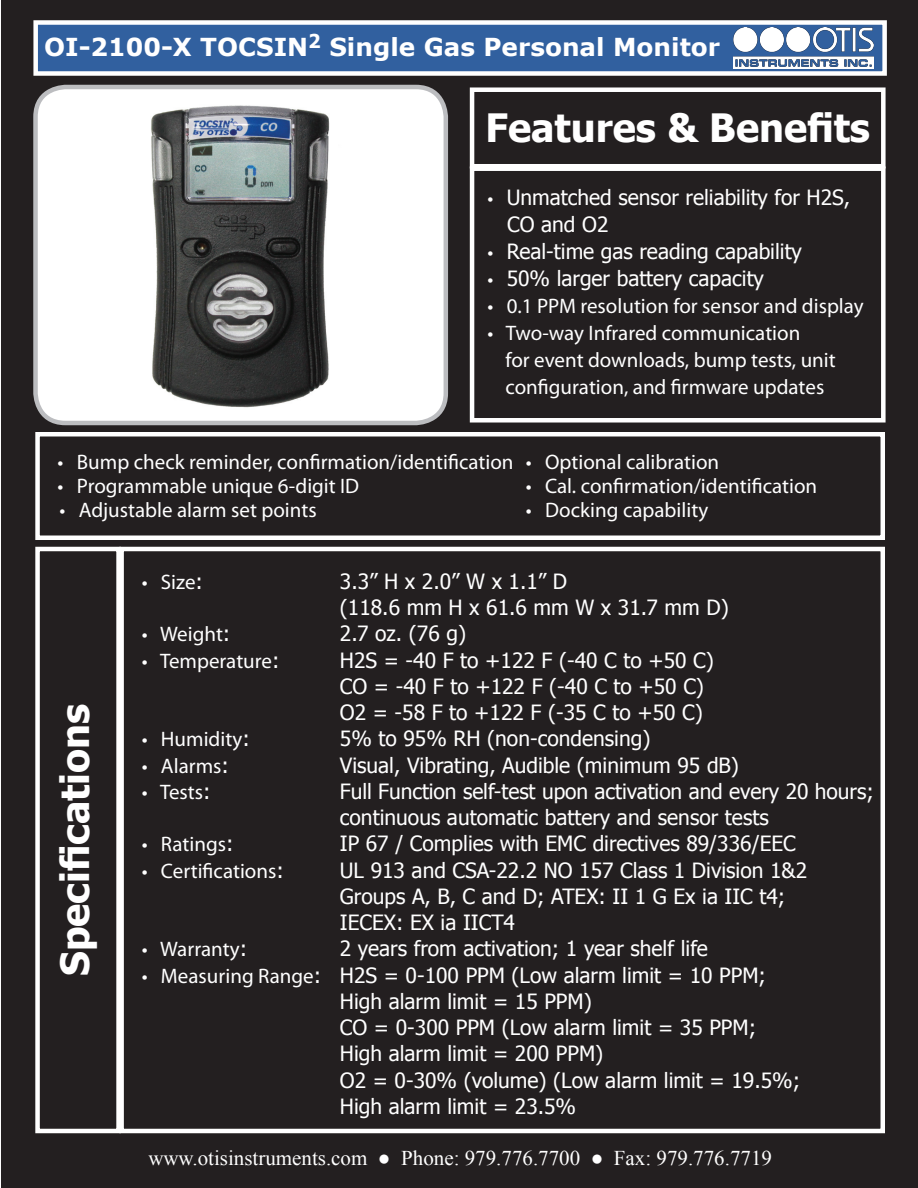
<style>
.page{position:relative;width:918px;height:1188px;background:#fff}
.page>*{position:absolute;margin:0;border:0;box-sizing:border-box;transform-origin:0 0}
.t1{font:700 39px "Tahoma";color:#fff}
.Head_3{font:700 24.75px "Verdana";color:#fff}
.t2{font:21px/26.2px "Tahoma";color:#fff}
.t3{font:21px "Myriad Pro";color:#fff}
.t4{font:21px "Times New Roman";color:#fff}
.s1{font-family:"Myriad Pro"}
.s2{font-family:"Tahoma"}
</style>
<div class="page">
<div style="left:1px;top:0;width:917px;height:1188px;background:#231f20"></div>
<div style="left:119px;top:547px;width:766px;height:586px;border:4px solid #fff"></div>
<div style="left:35px;top:547px;width:86px;height:586px;border:4px solid #fff"></div>
<div style="left:33px;top:20px;width:854px;height:56px;background:#31609f;border:4px solid #fff"></div>
<div style="left:470px;top:166px;width:416px;height:257px;border:4px solid #fff"></div>
<div style="left:470px;top:87px;width:416px;height:81px;border:4px solid #fff"></div>
<div style="left:36px;top:87px;width:410px;height:336px;background:#fff;border-radius:30px"></div>
<div style="left:33px;top:85px;width:415px;height:340px;border:4px solid #bcbdc0;border-radius:30px"></div>
<img style="left:151px;top:105px;width:179px;height:303px">
<div style="left:35px;top:432px;width:850px;height:108px;border:4px solid #fff"></div>
<img style="left:733px;top:28px;width:141px;height:40px">
<p class="Head_3" style="left:44px;top:29px;width:678px">OI-2100-X TOCSIN<sup>2</sup> Single Gas Personal Monitor</p>
<p class="t1" style="left:485px;top:101px;width:386px">Features &amp; Benefits</p>
<p class="t2" style="left:487px;top:183px;width:364px"><span class="s1">•</span> Unmatched sensor reliability for H2S,</p>
<p class="t2" style="left:507px;top:210px;width:103px">CO and O2</p>
<p class="t2" style="left:487px;top:237px;width:316px"><span class="s1">•</span> Real-time gas reading capability</p>
<p class="t2" style="left:487px;top:264px;width:278px"><span class="s1">•</span> 50% larger battery capacity</p>
<p class="t3" style="left:487px;top:293px;width:378px">• 0.1 PPM resolution for sensor and display</p>
<p class="t3" style="left:487px;top:320px;width:314px">• Two-way Infrared communication</p>
<p class="t3" style="left:505px;top:347px;width:332px">for event downloads, bump tests, unit</p>
<p class="t3" style="left:505px;top:374px;width:320px">configuration, and firmware updates</p>
<p class="t3" style="left:58px;top:449px;width:663px">• Bump check reminder, confirmation/identification • Optional calibration</p>
<p class="t3" style="left:58px;top:473px;width:303px">• Programmable unique 6-digit ID</p>
<p class="t3" style="left:526px;top:473px;width:293px">• Cal. confirmation/identification</p>
<p class="t3" style="left:60px;top:497px;width:259px">• Adjustable alarm set points</p>
<p class="t3" style="left:526px;top:497px;width:184px">• Docking capability</p>
<p class="t1" style="left:48px;top:976px;width:274px;rotate:-90deg">Specifications</p>
<p class="t3" style="left:142px;top:569px;width:63px">• Size<span class="s2">:</span></p>
<p class="t2" style="left:340px;top:567px;width:229px">3.3” H x 2.0” W x 1.1” D</p>
<p class="t2" style="left:340px;top:593px;width:390px">(118.6 mm H x 61.6 mm W x 31.7 mm D)</p>
<p class="t3" style="left:142px;top:621px;width:90px">• Weight<span class="s2">:</span></p>
<p class="t2" style="left:340px;top:620px;width:128px">2.7 oz. (76 g)</p>
<p class="t3" style="left:142px;top:648px;width:139px">• Temperature<span class="s2">:</span></p>
<p class="t2" style="left:340px;top:646px;width:375px">H2S = -40 F to +122 F (-40 C to +50 C)</p>
<p class="t2" style="left:340px;top:672px;width:366px">CO = -40 F to +122 F (-40 C to +50 C)</p>
<p class="t2" style="left:340px;top:698px;width:364px">O2 = -58 F to +122 F (-35 C to +50 C)</p>
<p class="t3" style="left:142px;top:726px;width:110px">• Humidity<span class="s2">:</span></p>
<p class="t2" style="left:340px;top:725px;width:312px">5% to 95% RH (non-condensing)</p>
<p class="t3" style="left:142px;top:753px;width:89px">• Alarms<span class="s2">:</span></p>
<p class="t2" style="left:340px;top:751px;width:401px">Visual, Vibrating, Audible (minimum 95 dB)</p>
<p class="t3" style="left:142px;top:779px;width:70px">• Tests<span class="s2">:</span></p>
<p class="t2" style="left:340px;top:777px;width:535px">Full Function self-test upon activation and every 20 hours; continuous automatic battery and sensor tests</p>
<p class="t3" style="left:142px;top:831px;width:93px">• Ratings<span class="s2">:</span></p>
<p class="t2" style="left:340px;top:830px;width:458px">IP 67 / Complies with EMC directives 89/336/EEC</p>
<p class="t3" style="left:142px;top:858px;width:144px">• Certifications<span class="s2">:</span></p>
<p class="t2" style="left:340px;top:856px;width:469px">UL 913 and CSA-22.2 NO 157 Class 1 Division 1&amp;2</p>
<p class="t2" style="left:340px;top:882px;width:447px">Groups A, B, C and D; ATEX: II 1 G Ex ia IIC t4;</p>
<p class="t2" style="left:340px;top:908px;width:177px">IECEX: EX ia IICT4</p>
<p class="t3" style="left:142px;top:936px;width:107px">• Warranty<span class="s2">:</span></p>
<p class="t2" style="left:340px;top:935px;width:369px">2 years from activation; 1 year shelf life</p>
<p class="t2" style="left:340px;top:961px;width:428px;text-indent:-198px"><span class="s1">• Measuring Range</span>: H2S = 0-100 PPM (Low alarm limit = 10 PPM;<br>High alarm limit = 15 PPM)</p>
<p class="t2" style="left:340px;top:1013px;width:418px">CO = 0-300 PPM (Low alarm limit = 35 PPM;</p>
<p class="t2" style="left:340px;top:1040px;width:265px">High alarm limit = 200 PPM)</p>
<p class="t2" style="left:340px;top:1066px;width:462px">O2 = 0-30% (volume) (Low alarm limit = 19.5%;</p>
<p class="t2" style="left:340px;top:1092px;width:238px">High alarm limit = 23.5%</p>
<p class="t4" style="left:148px;top:1144px;width:625px">www.otisinstruments.com ● Phone: 979.776.7700 ● Fax: 979.776.7719</p>
</div>
